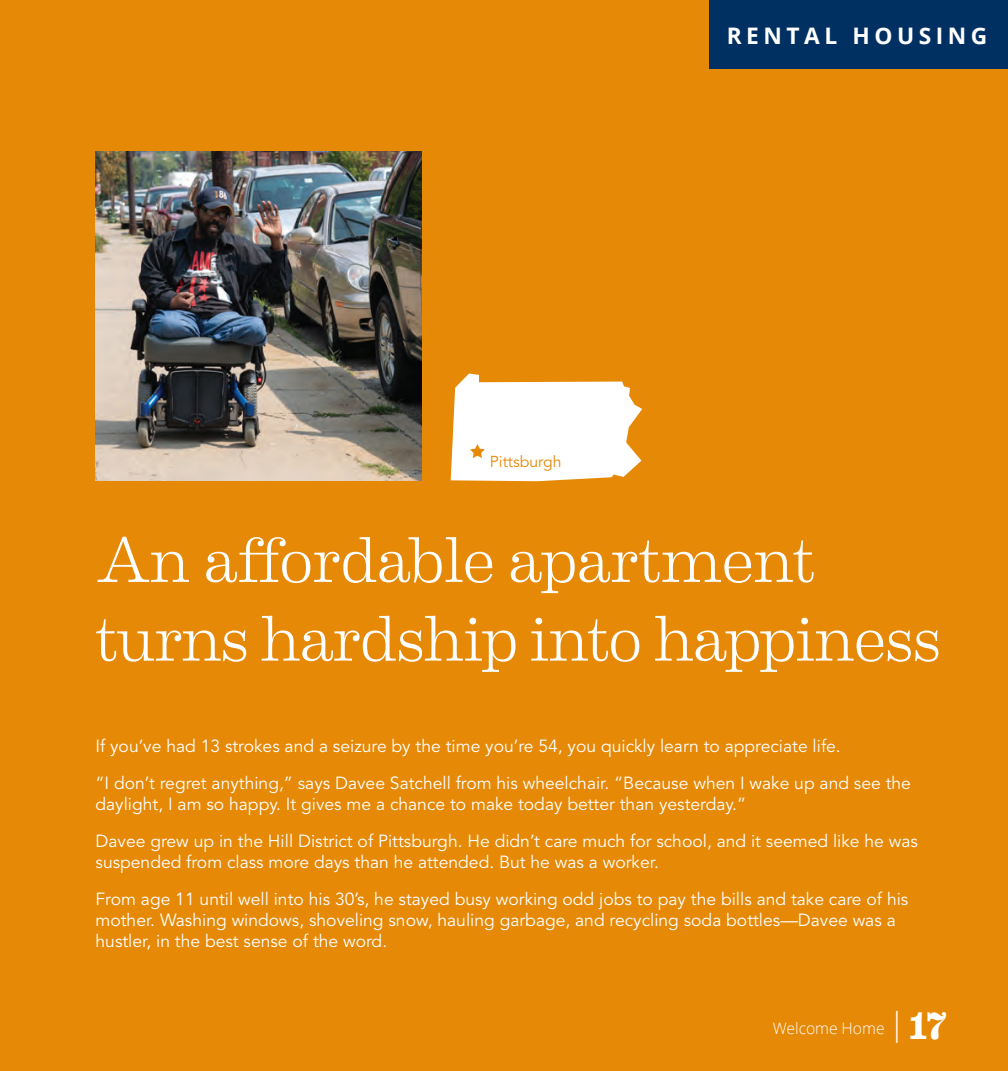
<style>
.page{position:relative;width:1008px;height:1071px;background:#e68906}
.page>*{position:absolute;margin:0;border:0;box-sizing:border-box;transform-origin:0 0}
.Name{font:300 64.75px/78.8px "Eames Century Modern";letter-spacing:-.025em;color:#fff}
.San_Serif_Header{font:700 22.75px "Open Sans";letter-spacing:.2em;color:#fff}
.Body_Text{font:17.5px/21px "Avenir";color:#fff}
.t1{font:300 15.75px "Open Sans";color:#fff}
.Body_Text-2{font:15.75px "Avenir";color:#e68906}
.s1{font-size:31.5px}
.s2{font-family:"Eames Century Modern";font-weight:700;font-size:37.8px}
</style>
<div class="page">
<div style="left:709px;top:0;width:299px;height:68px;background:#003062"></div>
<svg style="left:451px;top:374px;width:191px;height:107px;background:#fbedda"></svg>
<img style="left:96px;top:151px;width:326px;height:330px">
<p class="Body_Text-2" style="left:490px;top:453px;width:73px">Pittsburgh</p>
<p class="San_Serif_Header" style="left:727px;top:20px;width:262px">RENTAL HOUSING</p>
<p class="Name" style="left:96px;top:516px;width:847px">An affordable apartment turns hardship into happiness</p>
<p class="Body_Text" style="left:96px;top:736px;width:747px">If you’ve had 13 strokes and a seizure by the time you’re 54, you quickly learn to appreciate life.</p>
<p class="Body_Text" style="left:96px;top:773px;width:817px">“I don’t regret anything,” says Davee Satchell from his wheelchair. “Because when I wake up and see the daylight, I am so happy. It gives me a chance to make today better than yesterday.”</p>
<p class="Body_Text" style="left:96px;top:831px;width:824px">Davee grew up in the Hill District of Pittsburgh. He didn’t care much for school, and it seemed like he was suspended from class more days than he attended. But he was a worker.</p>
<p class="Body_Text" style="left:96px;top:889px;width:814px">From age 11 until well into his 30’s, he stayed busy working odd jobs to pay the bills and take care of his mother. Washing windows, shoveling snow, hauling garbage, and recycling soda bottles—Davee was a hustler, in the best sense of the word.</p>
<p class="t1" style="left:773px;top:1017px;width:177px">Welcome Home <span class="s1">|</span><span class="s2">17</span></p>
</div>
